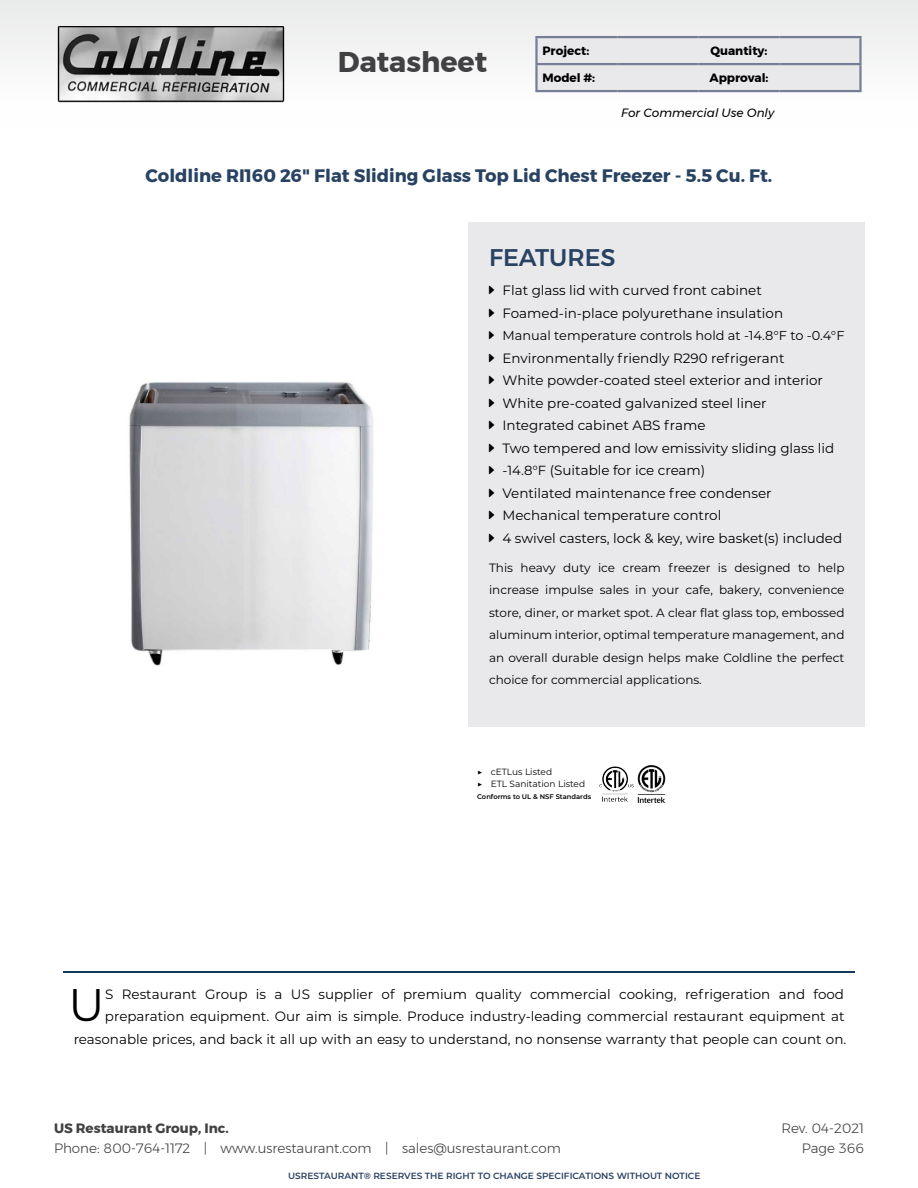
<style>
.page{position:relative;width:918px;height:1188px;background:#fff}
.page>*{position:absolute;margin:0;border:0;box-sizing:border-box;transform-origin:0 0}
.t1{font:45.6px "Montserrat";color:#000}
.t2{font:700 28.5px "Montserrat";color:#414042}
.t3{font:500 24px "Montserrat";color:#284262}
.t4{font:700 18px "Montserrat";color:#284262}
.t5{font:13.5px/22.5px "Montserrat";color:#000}
.t6{font:300 13.5px/19.5px "Montserrat";color:#414042;text-align:right}
.t7{font:700 13.5px "Montserrat";color:#414042}
.t8{font:12.9px "Montserrat";color:#000}
.t9{font:12px/22.5px "Montserrat";color:#000;text-align:justify}
.t10{font:700 12px "Montserrat";color:#000}
.t11{font:italic 12px "Montserrat";color:#000}
.t12{font:600 9px "Montserrat";color:#284262}
.t13{font:9px/12px "Montserrat";color:#000}
.t14{font:600 6.75px "Montserrat";color:#000}
.s1{font-size:13.2px}
</style>
<div class="page">
<hr style="left:63px;top:972px;width:792px;height:1px;background:#133a5b">
<img style="left:599px;top:766px;width:35px;height:36px">
<img style="left:638px;top:765px;width:28px;height:37px">
<div style="left:469px;top:222px;width:396px;height:505px;background:#e9e9ec"></div>
<img style="left:129px;top:382px;width:245px;height:284px">
<div style="left:0;top:0;width:918px;height:127px;background:#f5f5f5"></div>
<div style="left:538px;top:38px;width:321px;height:52px;background:#e9e9ec"></div>
<hr style="left:535px;top:36px;width:82px;height:2px;background:#777d95">
<hr style="left:535px;top:38px;width:3px;height:25px;background:#777d95">
<hr style="left:617px;top:36px;width:81px;height:2px;background:#777d95">
<hr style="left:698px;top:36px;width:81px;height:2px;background:#777d95">
<hr style="left:779px;top:36px;width:83px;height:2px;background:#777d95">
<hr style="left:859px;top:38px;width:3px;height:25px;background:#777d95">
<hr style="left:535px;top:63px;width:82px;height:2px;background:#777d95">
<hr style="left:535px;top:65px;width:3px;height:25px;background:#777d95">
<hr style="left:617px;top:63px;width:81px;height:2px;background:#777d95">
<hr style="left:698px;top:63px;width:81px;height:2px;background:#777d95">
<hr style="left:779px;top:63px;width:83px;height:2px;background:#777d95">
<hr style="left:859px;top:65px;width:3px;height:25px;background:#777d95">
<hr style="left:535px;top:90px;width:82px;height:2px;background:#777d95">
<hr style="left:617px;top:90px;width:81px;height:2px;background:#777d95">
<hr style="left:698px;top:90px;width:81px;height:2px;background:#777d95">
<hr style="left:779px;top:90px;width:83px;height:2px;background:#777d95">
<img style="left:58px;top:26px;width:226px;height:76px">
<h2 class="t2" style="left:338px;top:39px;width:151px">Datasheet</h2>
<p class="t10" style="left:542px;top:41px;width:48px">Project:</p>
<p class="t10" style="left:710px;top:41px;width:59px">Quantity:</p>
<p class="t10" style="left:542px;top:68px;width:54px">Model #:</p>
<p class="t10" style="left:709px;top:68px;width:61px">Approval:</p>
<p class="t11" style="left:621px;top:103px;width:154px">For Commercial Use Only</p>
<h3 class="t4" style="left:146px;top:161px;width:628px">Coldline RI160 26" Flat Sliding Glass Top Lid Chest Freezer - 5.5 Cu. Ft.</h3>
<h3 class="t3" style="left:489px;top:239px;width:128px">FEATURES</h3>
<p class="t5" style="left:503px;top:279px;width:282px">Flat glass lid with curved front cabinet<br>Foamed-in-place polyurethane insulation</p>
<p class="t8" style="left:503px;top:327px;width:343px">Manual temperature controls hold at -14.8°F to -0.4°F</p>
<p class="t5" style="left:503px;top:346px;width:341px">Environmentally friendly R290 refrigerant<br>White powder-coated steel exterior and interior White pre-coated galvanized steel liner<br>Integrated cabinet ABS frame<br>Two tempered and low emissivity sliding glass lid <span class="s1">-14.8°F</span> (Suitable for ice cream)<br>Ventilated maintenance free condenser Mechanical temperature control<br>4 swivel casters, lock &amp; key, wire basket(s) included</p>
<p class="t9" style="left:489px;top:556px;width:357px">This heavy duty ice cream freezer is designed to help increase impulse sales in your cafe, bakery, convenience store, diner, or market spot. A clear flat glass top, embossed aluminum interior, optimal temperature management, and an overall durable design helps make Coldline the perfect choice for commercial applications.</p>
<p class="t13" style="left:477px;top:765px;width:109px">▶ cETLus Listed<br>▶ ETL Sanitation Listed</p>
<p class="t14" style="left:477px;top:791px;width:115px">Conforms to UL &amp; NSF Standards</p>
<p class="t5" style="left:74px;top:982px;width:774px;text-align:right">S Restaurant Group is a US supplier of premium quality commercial cooking, refrigeration and food preparation equipment. Our aim is simple. Produce industry-leading commercial restaurant equipment at reasonable prices, and back it all up with an easy to understand, no nonsense warranty that people can count on.</p>
<h1 class="t1" style="left:69px;top:974px;width:38px">U</h1>
<p class="t7" style="left:54px;top:1117px;width:176px">US Restaurant Group, Inc.</p>
<p class="t6" style="left:54px;top:1138px;width:508px">Phone: 800-764-1172 | www.usrestaurant.com | sales@usrestaurant.com</p>
<p class="t12" style="left:288px;top:1170px;width:414px">USRESTAURANT® RESERVES THE RIGHT TO CHANGE SPECIFICATIONS WITHOUT NOTICE</p>
<p class="t6" style="left:781px;top:1118px;width:84px">Rev. 04-2021<br>Page 366</p>
</div>
